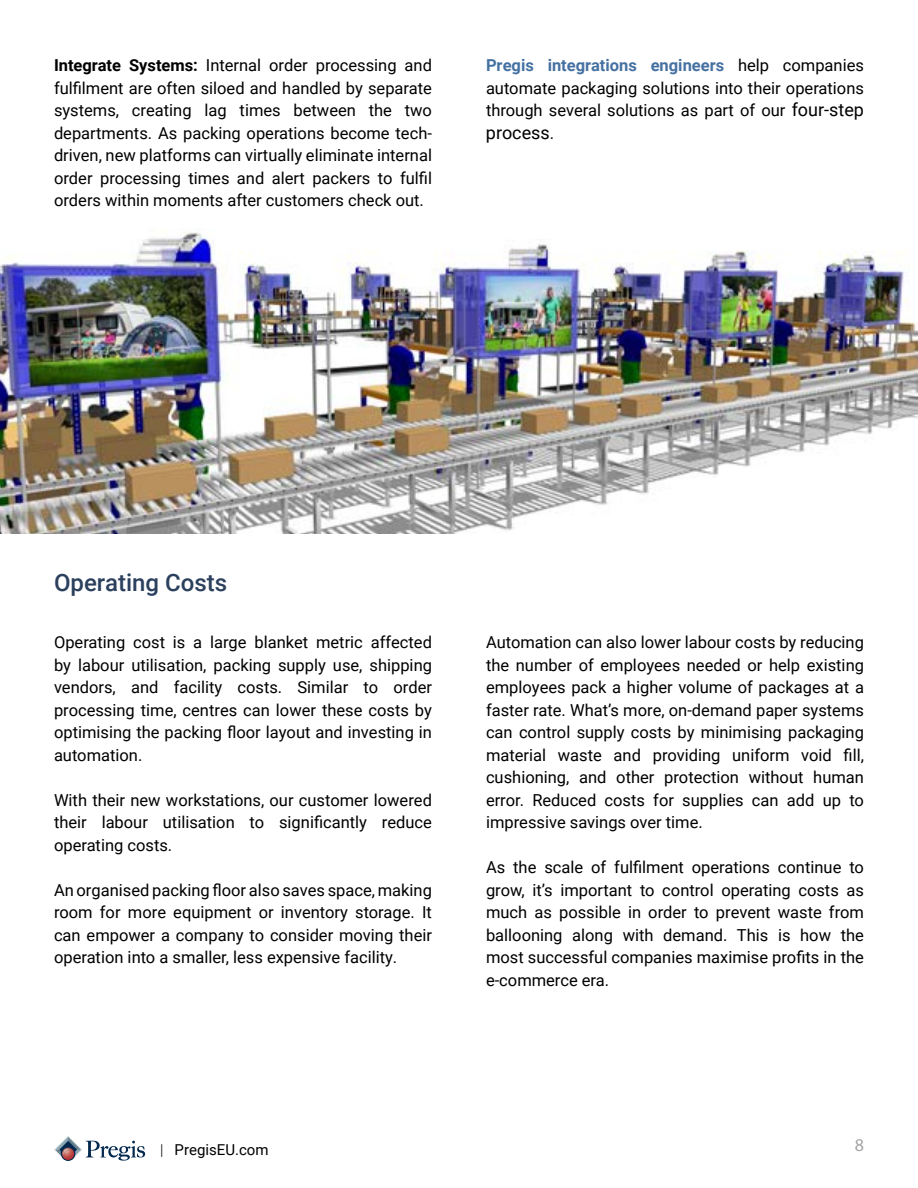
<style>
.page{position:relative;width:918px;height:1188px;background:#fff}
.page>*{position:absolute;margin:0;border:0;box-sizing:border-box;transform-origin:0 0}
.t1{font:500 24px "Roboto";color:#2b405d}
.t2{font:18px "Roboto";color:#000}
.t3{font:18px "Myriad Pro";color:#a5a5a5}
.t4{font:16.5px/22.5px "Roboto";color:#000;text-align:justify}
.t5{font:15px "Roboto";color:#000}
.s1{font-weight:700}
.s2{font-weight:700;color:#4571a2}
.s3{font-size:18px}
.s4{font-size:16.5px}
.s5{font-weight:300}
</style>
<div class="page">
<img style="left:0;top:232px;width:918px;height:302px">
<svg style="left:54px;top:1136px;width:91px;height:25px"></svg>
<p class="t4" style="left:54px;top:54px;width:380px"><span class="s1">Integrate Systems:</span> Internal order processing and fulfilment are often siloed and handled by separate systems, creating lag times between the two departments. As packing operations become tech&shy;driven, new platforms can virtually eliminate internal order processing times and alert packers to fulfil orders within moments after customers check out.</p>
<p class="t4" style="left:486px;top:54px;width:380px"><span class="s2">Pregis integrations engineers</span> help companies automate packaging solutions into their operations through several solutions as part of our <span class="s3">four-step</span></p>
<p class="t2" style="left:486px;top:120px;width:70px">process<span class="s4">.</span></p>
<h1 class="t1" style="left:54px;top:566px;width:175px">Operating Costs</h1>
<p class="t4" style="left:54px;top:630px;width:380px">Operating cost is a large blanket metric affected by labour utilisation, packing supply use, shipping vendors, and facility costs. Similar to order processing time, centres can lower these costs by optimising the packing floor layout and investing in automation.</p>
<p class="t4" style="left:54px;top:788px;width:379px">With their new workstations, our customer lowered their labour utilisation to significantly reduce operating costs.</p>
<p class="t4" style="left:54px;top:878px;width:380px">An organised packing floor also saves space, making room for more equipment or inventory storage. It can empower a company to consider moving their operation into a smaller, less expensive facility.</p>
<p class="t4" style="left:486px;top:630px;width:380px">Automation can also lower labour costs by reducing the number of employees needed or help existing employees pack a higher volume of packages at a faster rate. What’s more, on-demand paper systems can control supply costs by minimising packaging material waste and providing uniform void fill, cushioning, and other protection without human error. Reduced costs for supplies can add up to impressive savings over time.</p>
<p class="t4" style="left:486px;top:855px;width:380px">As the scale of fulfilment operations continue to grow, it’s important to control operating costs as much as possible in order to prevent waste from ballooning along with demand. This is how the most successful companies maximise profits in the e-commerce era.</p>
<p class="t5" style="left:160px;top:1140px;width:110px"><span class="s5">|</span> PregisEU.com</p>
<p class="t3" style="left:855px;top:1134px;width:11px">8</p>
</div>
